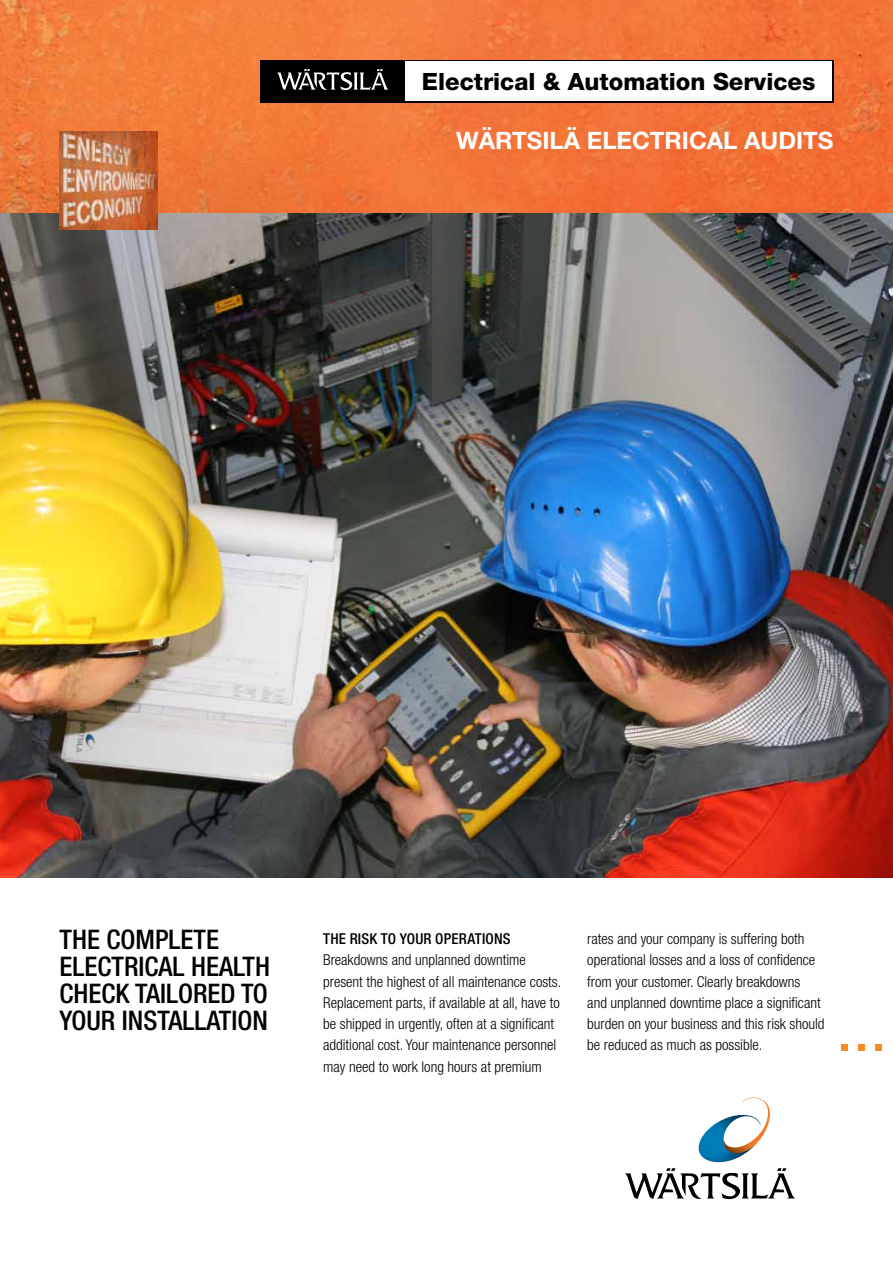
<style>
.page{position:relative;width:893px;height:1263px;background:#fff}
.page>*{position:absolute;margin:0;border:0;box-sizing:border-box;transform-origin:0 0}
.t1{font:500 condensed 27px/27px "Helvetica Neue";color:#000}
.t2{font:700 24px "Helvetica Neue";color:#fff}
.t3{font:800 23.85px "Helvetica Neue";color:#000}
.t4{font:300 condensed 15px/21.3px "Helvetica Neue";color:#000}
.t5{font:500 condensed 15px "Helvetica Neue";letter-spacing:.01em;color:#000}
</style>
<div class="page">
<svg style="left:625px;top:1097px;width:170px;height:102px"></svg>
<svg style="left:842px;top:1044px;width:6px;height:6px"></svg>
<svg style="left:859px;top:1044px;width:6px;height:6px"></svg>
<svg style="left:876px;top:1044px;width:6px;height:6px"></svg>
<img style="left:0;top:213px;width:893px;height:665px">
<img style="left:0;top:0;width:893px;height:213px">
<img style="left:60px;top:132px;width:97px;height:98px">
<div style="left:260px;top:60px;width:573px;height:42px;background:#000"></div>
<div style="left:406px;top:61px;width:426px;height:40px;background:#fff"></div>
<svg style="left:277px;top:69px;width:112px;height:21px"></svg>
<h3 class="t3" style="left:422px;top:67px;width:395px">Electrical &amp; Automation Services</h3>
<h2 class="t2" style="left:456px;top:125px;width:379px">WÄRTSILÄ ELECTRICAL AUDITS</h2>
<h1 class="t1" style="left:60px;top:925px;width:197px">THE COMPLETE<br>ELECTRI CAL HEALTH<br>CHECKTAILORED TO<br>YOUR</h1>
<h1 class="t1" style="left:122px;top:1006px;width:13px">INSTA</h1>
<h1 class="t1" style="left:182px;top:1006px;width:38px">LLATION</h1>
<p class="t5" style="left:323px;top:930px;width:189px">THE RISK TO YOUR OPERATIONS</p>
<p class="t4" style="left:323px;top:949px;width:240px">Breakdowns and unplanned downtime present the highest of all maintenance costs.<br>Replacement parts, if available at all, have to be shipped in urgently, often at a significant additional cost. Your maintenance personnel may need to work long hours at premium</p>
<p class="t4" style="left:587px;top:928px;width:239px">rates and your company is suffering both operational losses and a loss of confidence from your customer. Clearly breakdowns<br>and unplanned downtime place a significant burden on your business and this risk should be reduced as much as possible.</p>
</div>
